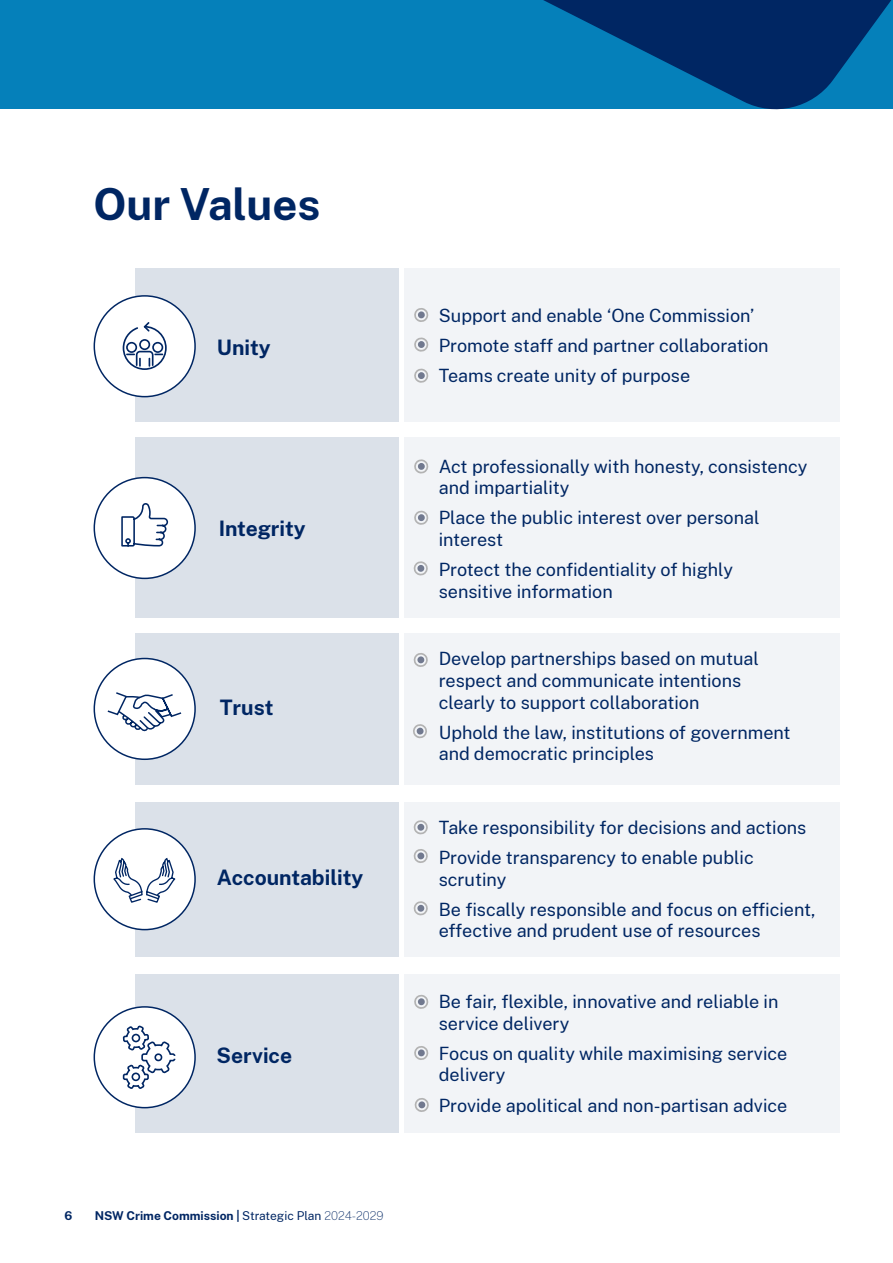
<style>
.page{position:relative;width:893px;height:1263px;background:#fff}
.page>*{position:absolute;margin:0;border:0;box-sizing:border-box;transform-origin:0 0}
.t1{font:700 43.5px "Public Sans";color:#002663}
.t2{font:700 21px "Public Sans";color:#002663}
.t3{font:18px/21.6px "Public Sans";color:#002663}
.t4{font:700 12px "Public Sans";color:#002663}
.s1{font-weight:400}
.s2{font-weight:100}
</style>
<div class="page">
<div style="left:0;top:1px;width:893px;height:108px;background:#0580ba"></div>
<svg style="left:368px;top:0;width:525px;height:110px"></svg>
<div style="left:404px;top:974px;width:436px;height:159px;background:#f2f4f7"></div>
<div style="left:135px;top:974px;width:264px;height:159px;background:#dbe1e9"></div>
<div style="left:94px;top:1007px;width:101px;height:101px;background:#fff;border-radius:50%"></div>
<div style="left:94px;top:1006px;width:102px;height:102px;border:2px solid #002663;border-radius:50%"></div>
<div style="left:404px;top:802px;width:436px;height:155px;background:#f2f4f7"></div>
<div style="left:135px;top:802px;width:264px;height:155px;background:#dbe1e9"></div>
<div style="left:94px;top:829px;width:101px;height:101px;background:#fff;border-radius:50%"></div>
<div style="left:94px;top:828px;width:102px;height:102px;border:2px solid #002663;border-radius:50%"></div>
<div style="left:404px;top:269px;width:436px;height:153px;background:#f2f4f7"></div>
<div style="left:135px;top:269px;width:264px;height:153px;background:#dbe1e9"></div>
<div style="left:94px;top:296px;width:101px;height:101px;background:#fff;border-radius:50%"></div>
<div style="left:94px;top:295px;width:102px;height:102px;border:2px solid #002663;border-radius:50%"></div>
<div style="left:404px;top:633px;width:436px;height:152px;background:#f2f4f7"></div>
<div style="left:135px;top:633px;width:264px;height:152px;background:#dbe1e9"></div>
<div style="left:94px;top:658px;width:101px;height:101px;background:#fff;border-radius:50%"></div>
<div style="left:94px;top:658px;width:102px;height:102px;border:2px solid #002663;border-radius:50%"></div>
<div style="left:404px;top:438px;width:436px;height:180px;background:#f2f4f7"></div>
<div style="left:135px;top:438px;width:264px;height:180px;background:#dbe1e9"></div>
<div style="left:94px;top:478px;width:101px;height:100px;background:#fff;border-radius:50%"></div>
<div style="left:94px;top:477px;width:102px;height:102px;border:2px solid #002663;border-radius:50%"></div>
<svg style="left:414px;top:308px;width:15px;height:14px"></svg>
<svg style="left:414px;top:337px;width:15px;height:15px"></svg>
<svg style="left:414px;top:459px;width:15px;height:15px"></svg>
<svg style="left:414px;top:510px;width:15px;height:15px"></svg>
<svg style="left:413px;top:561px;width:15px;height:15px"></svg>
<svg style="left:413px;top:653px;width:15px;height:14px"></svg>
<svg style="left:413px;top:820px;width:15px;height:15px"></svg>
<svg style="left:413px;top:849px;width:15px;height:14px"></svg>
<svg style="left:413px;top:901px;width:15px;height:15px"></svg>
<svg style="left:414px;top:994px;width:15px;height:15px"></svg>
<svg style="left:414px;top:1046px;width:15px;height:14px"></svg>
<svg style="left:414px;top:1098px;width:15px;height:14px"></svg>
<svg style="left:413px;top:724px;width:14px;height:14px"></svg>
<svg style="left:123px;top:322px;width:44px;height:48px"></svg>
<svg style="left:121px;top:503px;width:48px;height:44px"></svg>
<svg style="left:107px;top:692px;width:75px;height:40px"></svg>
<svg style="left:113px;top:859px;width:63px;height:44px"></svg>
<svg style="left:122px;top:1025px;width:54px;height:64px"></svg>
<svg style="left:414px;top:368px;width:15px;height:15px"></svg>
<h1 class="t1" style="left:94px;top:172px;width:228px">Our Values</h1>
<p class="t2" style="left:217px;top:332px;width:55px">Unity</p>
<p class="t2" style="left:219px;top:513px;width:88px">Integrity</p>
<p class="t2" style="left:220px;top:692px;width:55px">Trust</p>
<p class="t2" style="left:217px;top:861px;width:148px">Accountability</p>
<p class="t2" style="left:217px;top:1039px;width:77px">Service</p>
<p class="t4" style="left:64px;top:1207px;width:9px">6</p>
<p class="t4" style="left:95px;top:1207px;width:290px">NSW Crime Commission | <span class="s1">Strategic Plan</span> <span class="s2">2024-2029</span></p>
<p class="t3" style="left:439px;top:299px;width:331px;line-height:30.2px">Support and enable ‘One Commission’<br>Promote staff and partner collaboration<br>Teams create unity of purpose</p>
<p class="t3" style="left:439px;top:454px;width:370px">Act professionally with honesty, consistency and impartiality</p>
<p class="t3" style="left:439px;top:506px;width:322px">Place the public interest over personal interest</p>
<p class="t3" style="left:439px;top:558px;width:296px">Protect the confidentiality of highly sensitive information</p>
<p class="t3" style="left:439px;top:647px;width:322px">Develop partnerships based on mutual respect and communicate intentions clearly to support collaboration</p>
<p class="t3" style="left:439px;top:720px;width:353px">Uphold the law, institutions of government and democratic principles</p>
<p class="t3" style="left:439px;top:811px;width:369px;line-height:30.2px">Take responsibility for decisions and actions<br>Provide transparency to enable public</p>
<p class="t3" style="left:439px;top:863px;width:378px;line-height:30.2px">scrutiny<br>Be fiscally responsible and focus on efficient,</p>
<p class="t3" style="left:439px;top:919px;width:323px">effective and prudent use of resources</p>
<p class="t3" style="left:439px;top:990px;width:341px">Be fair, flexible, innovative and reliable in service delivery</p>
<p class="t3" style="left:439px;top:1042px;width:350px">Focus on quality while maximising service delivery</p>
<p class="t3" style="left:439px;top:1093px;width:350px">Provide apolitical and non-partisan advice</p>
</div>
